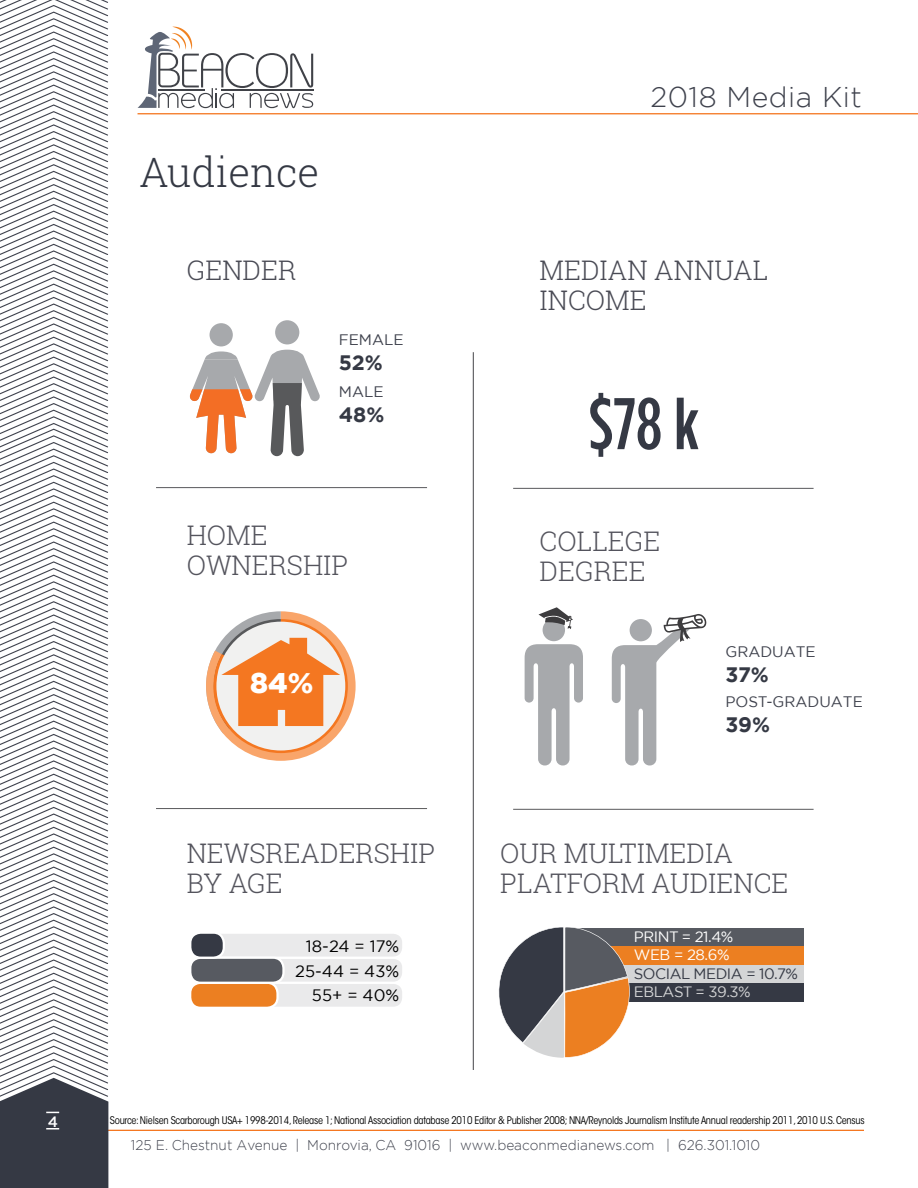
<style>
.page{position:relative;width:918px;height:1188px;background:#fff}
.page>*{position:absolute;margin:0;border:0;box-sizing:border-box;transform-origin:0 0}
.t1{font:500 72.9px "Gotham Condensed";color:#353944}
.t2{font:300 40.5px "Roboto Slab";color:#353944}
.t3{font:300 28.5px "Gotham";letter-spacing:.02em;color:#3f424d}
.t4{font:900 28.5px "Gotham";color:#fff}
.t5{font:300 27px/30px "Roboto Slab";color:#54545d}
.t6{font:300 27px/30px "Roboto Slab";color:#4a4b55}
.t7{font:700 20.85px "Gotham";letter-spacing:-.01em;color:#353944}
.t8{font:16.5px/24.8px "Gotham";color:#000;text-align:right}
.t9{font:15.15px "Gotham";color:#3f424d}
.t10{font:15px/18.6px "Gotham";letter-spacing:-.03em;color:#fff}
.t11{font:15px "Gotham";letter-spacing:-.03em;color:#353944}
.t12{font:15px "Gotham";color:#d4d5d6}
.t13{font:500 15px "Gotham";color:#fff}
.t14{font:300 14.1px "Gotham";color:#3f424d}
.t15{font:condensed 10.5px "ITC Avant Garde Std";letter-spacing:-.025em;color:#000}
</style>
<div class="page">
<hr style="left:80px;top:1130px;width:784px;height:1px;background:#f47721">
<svg style="left:0;top:448px;width:108px;height:630px"></svg>
<svg style="left:0;top:0;width:108px;height:448px"></svg>
<hr style="left:138px;top:113px;width:780px;height:1px;background:#f47721">
<svg style="left:0;top:1078px;width:108px;height:110px;background:#474b55"></svg>
<svg style="left:138px;top:27px;width:175px;height:81px"></svg>
<div style="left:571px;top:928px;width:233px;height:19px;background:#575a61"></div>
<div style="left:571px;top:947px;width:233px;height:18px;background:#ec7f21"></div>
<div style="left:571px;top:965px;width:233px;height:18px;background:#d4d5d6"></div>
<div style="left:618px;top:983px;width:186px;height:18px;background:#353944"></div>
<svg style="left:206px;top:611px;width:150px;height:150px"></svg>
<div style="left:210px;top:323px;width:23px;height:23px;background:#a7a9ac;border-radius:50%"></div>
<div style="left:275px;top:320px;width:24px;height:24px;background:#a7a9ac;border-radius:50%"></div>
<svg style="left:189px;top:350px;width:131px;height:106px"></svg>
<hr style="left:473px;top:352px;width:1px;height:718px;background:#59595c">
<hr style="left:156px;top:487px;width:271px;height:1px;background:#59595c">
<hr style="left:156px;top:808px;width:271px;height:1px;background:#59595c">
<hr style="left:513px;top:488px;width:301px;height:1px;background:#59595c">
<hr style="left:513px;top:809px;width:301px;height:1px;background:#59595c">
<div style="left:190px;top:983px;width:213px;height:25px;background:#eaeaeb;border-radius:10px"></div>
<div style="left:189px;top:982px;width:215px;height:27px;border:2px solid #fff;border-radius:10px"></div>
<div style="left:190px;top:958px;width:213px;height:25px;background:#eaeaeb;border-radius:10px"></div>
<div style="left:189px;top:957px;width:215px;height:27px;border:2px solid #fff;border-radius:10px"></div>
<div style="left:190px;top:933px;width:213px;height:25px;background:#eaeaeb;border-radius:10px"></div>
<div style="left:189px;top:932px;width:215px;height:27px;border:2px solid #fff;border-radius:10px"></div>
<div style="left:190px;top:983px;width:88px;height:25px;background:#ec7f21;border-radius:10px"></div>
<div style="left:189px;top:982px;width:90px;height:27px;border:2px solid #fff;border-radius:10px"></div>
<div style="left:190px;top:958px;width:94px;height:25px;background:#575a61;border-radius:10px"></div>
<div style="left:189px;top:957px;width:96px;height:27px;border:2px solid #fff;border-radius:10px"></div>
<div style="left:190px;top:933px;width:34px;height:25px;background:#353944;border-radius:10px"></div>
<div style="left:189px;top:932px;width:36px;height:27px;border:2px solid #fff;border-radius:10px"></div>
<svg style="left:525px;top:644px;width:58px;height:121px"></svg>
<div style="left:543px;top:619px;width:22px;height:22px;background:#a7a9ac;border-radius:50%"></div>
<svg style="left:539px;top:607px;width:34px;height:22px"></svg>
<svg style="left:612px;top:614px;width:95px;height:151px"></svg>
<svg style="left:498px;top:927px;width:132px;height:131px"></svg>
<h3 class="t13" style="left:48px;top:1112px;width:12px">4</h3>
<h2 class="t2" style="left:139px;top:144px;width:182px">Audience</h2>
<h3 class="t6" style="left:187px;top:255px;width:111px">GENDER</h3>
<h3 class="t9" style="left:339px;top:330px;width:66px">FEMALE</h3>
<h3 class="t7" style="left:339px;top:349px;width:45px">52%</h3>
<h3 class="t9" style="left:339px;top:382px;width:46px">MALE</h3>
<h3 class="t7" style="left:339px;top:401px;width:47px">48%</h3>
<h3 class="t5" style="left:187px;top:520px;width:163px">HOME<br>OWNERSHIP</h3>
<h3 class="t4" style="left:250px;top:664px;width:65px">84%</h3>
<h3 class="t3" style="left:651px;top:79px;width:213px">2018 Media Kit</h3>
<h3 class="t6" style="left:540px;top:255px;width:230px">MEDIAN ANNUAL<br>INCOME</h3>
<h1 class="t1" style="left:588px;top:381px;width:112px">$78 k</h1>
<h3 class="t5" style="left:540px;top:526px;width:122px">COLLEGE<br>DEGREE</h3>
<h3 class="t9" style="left:725px;top:642px;width:92px">GRADUATE</h3>
<h3 class="t7" style="left:725px;top:660px;width:45px">37%</h3>
<h3 class="t9" style="left:725px;top:692px;width:139px">POST-GRAD UATE</h3>
<h3 class="t7" style="left:725px;top:711px;width:46px">39%</h3>
<h3 class="t5" style="left:187px;top:837px;width:250px">NEWSREADERSHIP<br>BY AGE</h3>
<h3 class="t5" style="left:500px;top:837px;width:290px">OUR MULTIMEDIA<br>PLATFORM AUDIENCE</h3>
<h3 class="t8" style="left:306px;top:933px;width:95px">18-24 = 17%</h3>
<h3 class="t10" style="left:634px;top:927px;width:101px">PRINT = 21.4%<br>WEB = 28.6%</h3>
<h3 class="t11" style="left:634px;top:964px;width:166px">SOCIAL MEDIA = 10.7%</h3>
<h3 class="t12" style="left:634px;top:982px;width:118px">E BLAST = 39.3%</h3>
<h3 class="t8" style="left:295px;top:958px;width:106px">25-44 = 43%<br>55+ = 40%</h3>
<p class="t15" style="left:110px;top:1114px;width:756px">Source: Nielsen Scarborough USA+ 1998-2014, Release 1; National Association database 2010 Editor &amp; Publisher 2008; NNA/Reynolds Journalism Institute Annual readership 2011, 2010 U.S. Census</p>
<h3 class="t14" style="left:131px;top:1136px;width:631px">125 E. Chestnut Avenue | Monrovia, CA 91016 | www.beaconmedianews.com | 626.301.1010</h3>
</div>
